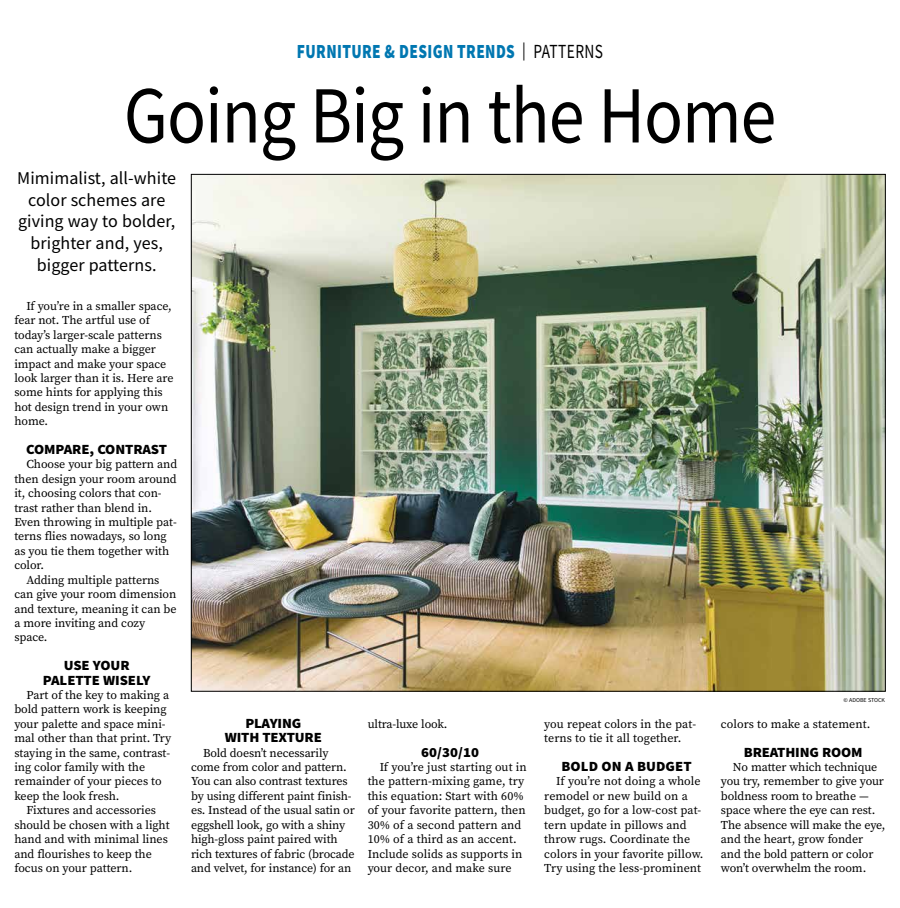
<style>
.page{position:relative;width:900px;height:908px;background:#fff}
.page>*{position:absolute;margin:0;border:0;box-sizing:border-box;transform-origin:0 0}
.t1{font:81px "Source Sans Pro";letter-spacing:-.015em;color:#000;scale:.89 1}
.t2{font:900 20px "Source Sans Pro";letter-spacing:.025em;color:#0077b1;scale:.77 1}
.t3{font:18px/21.6px "Source Sans Pro";letter-spacing:.005em;color:#000;text-align:center}
.t4{font:900 14px/14.4px "Source Sans Pro";letter-spacing:-.01em;color:#000;text-align:center;scale:1.05 1}
.t5{font:12px/14.4px "Source Serif Pro";letter-spacing:-.005em;color:#000}
.t6{font:6px "Source Sans Pro";color:#000}
.s1{font-weight:400;font-size:18px;color:#000}
.s2{font-weight:400;color:#000}
</style>
<div class="page">
<img style="left:193px;top:176px;width:691px;height:513px">
<h2 class="t2" style="left:297px;top:38px;width:399px">FURNITURE &amp; DESIGN TRENDS <span class="s1">|</span> <span class="s2">PATTERNS</span></h2>
<h1 class="t1" style="left:124px;top:64px;width:735px">Going Big in the Home</h1>
<h3 class="t3" style="left:17px;top:167px;width:160px">Mimimalist, all-white color schemes are giving way to bolder, brighter and, yes, bigger patterns.</h3>
<p class="t5" style="left:14px;top:298px;width:161px;text-indent:12px">If you’re in a smaller space, fear not. The artful use of today’s larger-scale patterns can actually make a bigger impact and make your space look larger than it is. Here are some hints for applying this hot design trend in your own home.</p>
<p class="t4" style="left:26px;top:442px;width:136px">COMPARE, CONTRAST</p>
<p class="t5" style="left:14px;top:457px;width:164px;text-indent:12px">Choose your big pattern and then design your room around it, choosing colors that con&shy;trast rather than blend in.<br>Even throwing in multiple pat&shy;terns flies nowadays, so long as you tie them together with color.</p>
<p class="t5" style="left:14px;top:572px;width:164px;text-indent:12px">Adding multiple patterns can give your room dimension and texture, meaning it can be a more inviting and cozy space.</p>
<p class="t4" style="left:43px;top:658px;width:104px">USE YOUR<br>PALETTE WISELY</p>
<p class="t5" style="left:14px;top:687px;width:158px;text-indent:12px">Part of the key to making a bold pattern work is keeping your palette and space mini&shy;mal other than that print. Try staying in the same, contrast&shy;ing color family with the remainder of your pieces to keep the look fresh.</p>
<p class="t5" style="left:14px;top:802px;width:157px;text-indent:12px">Fixtures and accessories should be chosen with a light hand and with minimal lines and flourishes to keep the focus on your pattern.</p>
<p class="t4" style="left:225px;top:715px;width:94px">PLAYING<br>WITH TEXTURE</p>
<p class="t5" style="left:191px;top:745px;width:165px;text-indent:12px">Bold doesn’t necessarily come from color and pattern.<br>You can also contrast textures by using different paint finish&shy;es. Instead of the usual satin or eggshell look, go with a shiny high-gloss paint paired with rich textures of fabric (brocade and velvet, for instance) for an</p>
<p class="t5" style="left:368px;top:716px;width:81px">ultra-luxe look.</p>
<p class="t4" style="left:421px;top:744px;width:57px">60/30/10</p>
<p class="t5" style="left:368px;top:759px;width:161px;text-indent:12px">If you’re just starting out in the pattern-mixing game, try this equation: Start with 60% of your favorite pattern, then<br>30% of a second pattern and<br>10% of a third as an accent.<br>Include solids as supports in your decor, and make sure</p>
<p class="t5" style="left:544px;top:716px;width:153px">you repeat colors in the pat&shy;terns to tie it all together.</p>
<p class="t4" style="left:562px;top:758px;width:125px">BOLD ON A BUDGET</p>
<p class="t5" style="left:544px;top:774px;width:161px;text-indent:12px">If you’re not doing a whole remodel or new build on a budget, go for a low-cost pat&shy;tern update in pillows and throw rugs. Coordinate the colors in your favorite pillow.<br>Try using the less-prominent</p>
<p class="t6" style="left:844px;top:696px;width:43px">© ADOBE STOCK</p>
<p class="t5" style="left:721px;top:716px;width:151px">colors to make a statement.</p>
<p class="t4" style="left:744px;top:744px;width:115px">BREATHING ROOM</p>
<p class="t5" style="left:721px;top:759px;width:166px;text-indent:12px">No matter which technique you try, remember to give your boldness room to breathe — space where the eye can rest.<br>The absence will make the eye, and the heart, grow fonder and the bold pattern or color won’t overwhelm the room.</p>
</div>
